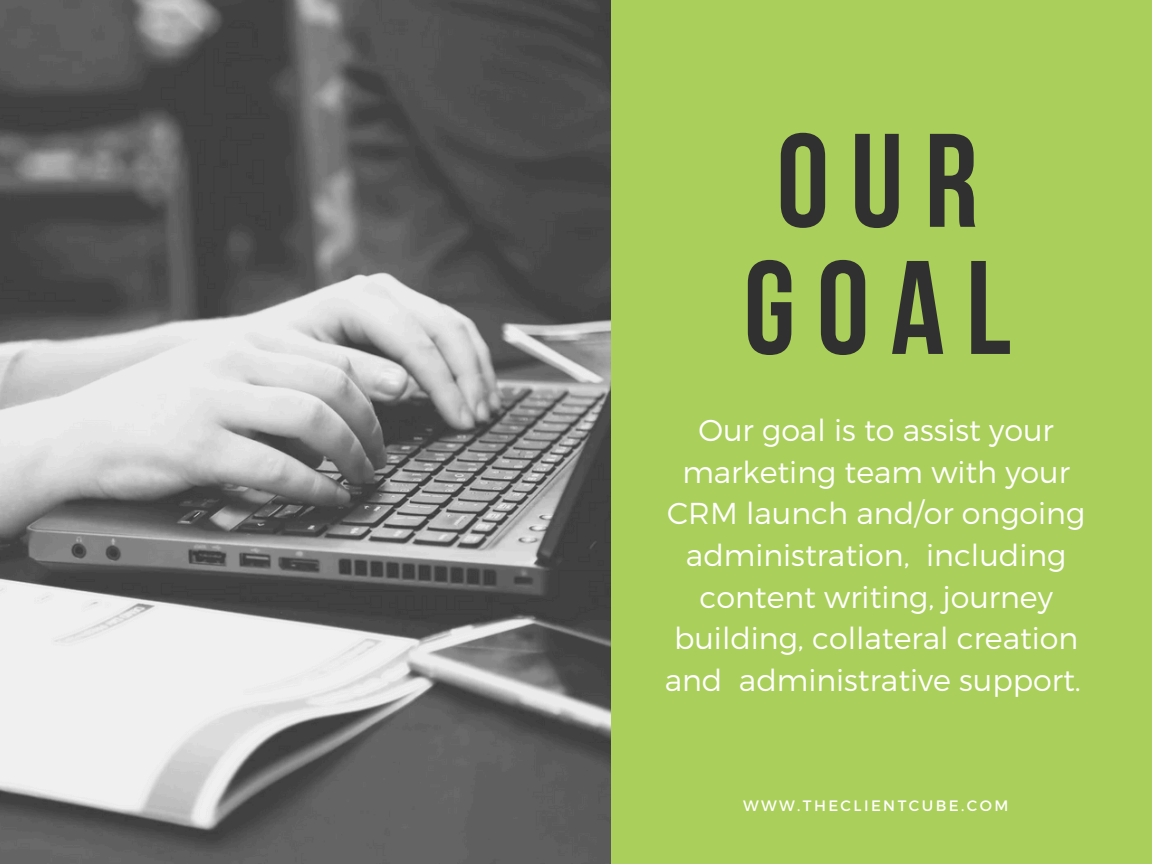
<style>
.page{position:relative;width:1152px;height:864px;background:#aacf5a}
.page>*{position:absolute;margin:0;border:0;box-sizing:border-box;transform-origin:0 0}
.t1{font:700 132.75px/127.2px "Bebas Neue";letter-spacing:.16em;color:#303030}
.t2{font:300 30.15px/41.7px "Montserrat";color:#fff;text-align:center}
.t3{font:15.15px "Montserrat";letter-spacing:.16em;color:#fff}
</style>
<div class="page">
<img style="left:0;top:0;width:611px;height:864px">
<h1 class="t1" style="left:744px;top:130px;width:269px">OUR<br>GOAL</h1>
<h2 class="t2" style="left:665px;top:408px;width:422px">Our goal is to assist your marketing team with your<br>CRM launch and/or ongoing administration, including content writing, journey building, collateral creation and administrative support.</h2>
<p class="t3" style="left:743px;top:796px;width:267px">WWW.THECLIENTCUBE.COM</p>
</div>
